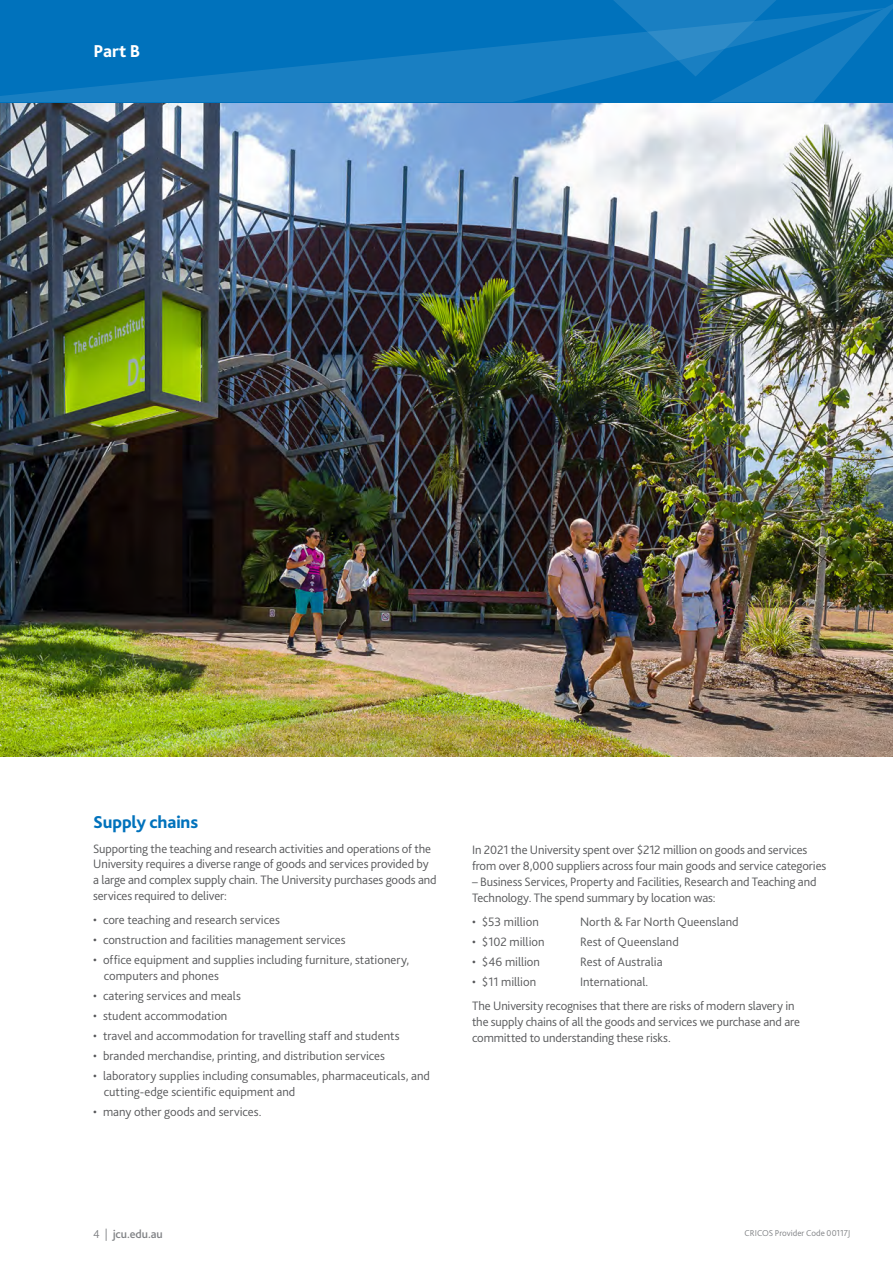
<style>
.page{position:relative;width:893px;height:1263px;background:#fff}
.page>*{position:absolute;margin:0;border:0;box-sizing:border-box;transform-origin:0 0}
.head3{font:800 18px "Bliss 2";letter-spacing:-.005em;color:#0072bc}
.page_header_-_whi{font:800 18px "Bliss 2";color:#fff}
.body_copy{font:300 12.75px/15.8px "Bliss 2";letter-spacing:-.01em;color:#57585a}
.bullet_list{font:300 12.75px/15.8px "Bliss 2";color:#57585a}
.t1{font:500 12px "Bliss 2";letter-spacing:-.005em;color:#808285}
.t2{font:300 9px "Bliss 2";letter-spacing:-.005em;color:#808285}
.s1{font-weight:300}
</style>
<div class="page">
<img style="left:0;top:102px;width:893px;height:655px">
<div style="left:0;top:0;width:893px;height:102px;background:#0072bc"></div>
<svg style="left:0;top:38px;width:587px;height:64px;fill:#197fc2"></svg>
<svg style="left:587px;top:0;width:306px;height:102px"></svg>
<p class="page_header_-_whi" style="left:94px;top:40px;width:48px">Part B</p>
<h3 class="head3" style="left:93px;top:811px;width:107px">Supply chains</h3>
<p class="body_copy" style="left:93px;top:840px;width:345px">Supporting the teaching and research activities and operations of the University requires a diverse range of goods and services provided by a large and complex supply chain. The University purchases goods and services required to deliver:</p>
<p class="bullet_list" style="left:93px;top:912px;width:188px">• core teaching and research services</p>
<p class="bullet_list" style="left:93px;top:932px;width:254px">• construction and facilities management services</p>
<p class="bullet_list" style="left:104px;top:952px;width:307px;text-indent:-11px">• office equipment and supplies including furniture, stationery, computers and phones</p>
<p class="bullet_list" style="left:93px;top:988px;width:149px">• catering services and meals</p>
<p class="bullet_list" style="left:93px;top:1008px;width:136px">• student accommodation</p>
<p class="bullet_list" style="left:93px;top:1028px;width:308px">• travel and accommodation for travelling staff and students</p>
<p class="bullet_list" style="left:93px;top:1048px;width:293px">• branded merchandise, printing, and distribution services</p>
<p class="bullet_list" style="left:104px;top:1068px;width:328px;text-indent:-11px">• laboratory supplies including consumables, pharmaceuticals, and cutting-edge scientific equipment and</p>
<p class="bullet_list" style="left:93px;top:1103px;width:170px">• many other goods and services.</p>
<p class="body_copy" style="left:472px;top:842px;width:356px">In 2021 the University spent over $212 million on goods and services from over 8,000 suppliers across four main goods and service categories</p>
<p class="body_copy" style="left:472px;top:874px;width:346px">– Business Services, Property and Facilities, Research and Teaching and<br>Technology. The spend summary by location was:</p>
<p class="bullet_list" style="left:472px;top:914px;width:68px">• $53 million</p>
<p class="bullet_list" style="left:580px;top:914px;width:160px">North &amp; Far North Queensland</p>
<p class="bullet_list" style="left:472px;top:934px;width:74px">• $102 million</p>
<p class="bullet_list" style="left:580px;top:934px;width:100px">Rest of Queensland</p>
<p class="bullet_list" style="left:472px;top:954px;width:69px">• $46 million</p>
<p class="bullet_list" style="left:580px;top:954px;width:84px">Rest of Australia</p>
<p class="bullet_list" style="left:472px;top:974px;width:66px">• $11 million</p>
<p class="bullet_list" style="left:580px;top:974px;width:70px">International.</p>
<p class="body_copy" style="left:472px;top:998px;width:329px">The University recognises that there are risks of modern slavery in the supply chains of all the goods and services we purchase and are committed to understanding these risks.</p>
<p class="t1" style="left:93px;top:1227px;width:71px"><span class="s1">4 |</span> jcu.edu.au</p>
<p class="t2" style="left:744px;top:1227px;width:107px">CRICOS Provider Code 00117J</p>
</div>
